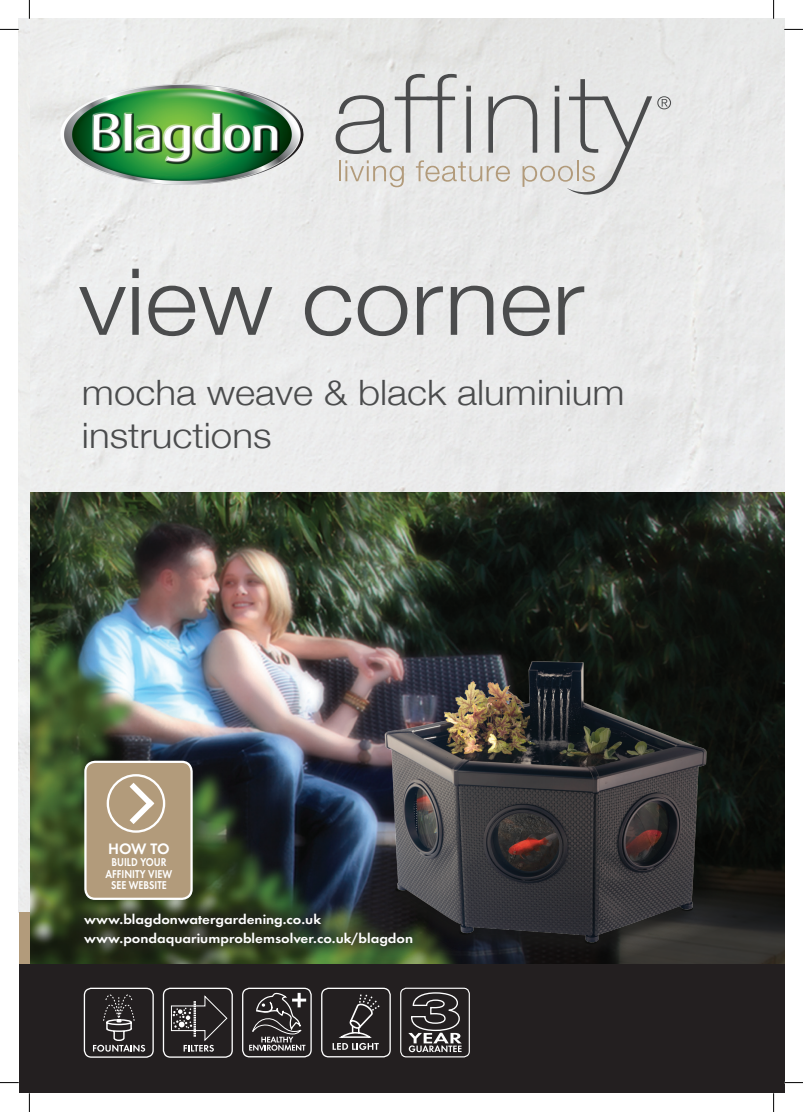
<style>
.page{position:relative;width:803px;height:1112px;background:#fff}
.page>*{position:absolute;margin:0;border:0;box-sizing:border-box;transform-origin:0 0}
.t1{font:300 92.5px "Helvetica Neue";color:#4b4c4d;scale:1.1 1}
.t2{font:300 35px/43.8px "Helvetica Neue";color:#4b4c4d;scale:1.1 1}
.t3{font:600 15.75px "Futura T";color:#fff}
.t4{font:600 13.75px/18.8px "Futura T";color:#fff;scale:1.1 1}
.t5{font:600 11.75px/11.8px "Futura T";color:#fff;text-align:center;scale:.85 1}
</style>
<div class="page">
<div style="left:29px;top:19px;width:755px;height:473px;background:#eaeaea"></div>
<svg style="left:30px;top:492px;width:754px;height:471px;background:#232c1f"></svg>
<img style="left:29px;top:547px;width:477px;height:416px">
<div style="left:19px;top:912px;width:10px;height:60px;background:#b29b7b"></div>
<div style="left:19px;top:963px;width:765px;height:129px;background:#231f20"></div>
<img style="left:60px;top:84px;width:146px;height:101px">
<svg style="left:336px;top:74px;width:335px;height:120px;background:#d4d4d3"></svg>
<div style="left:85px;top:761px;width:107px;height:137px;background:#b29b7b;border-radius:10px"></div>
<div style="left:84px;top:760px;width:109px;height:139px;border:2px solid #fff;border-radius:10px"></div>
<div style="left:107px;top:774px;width:58px;height:58px;border:2px solid #fff;border-radius:50%"></div>
<svg style="left:130px;top:782px;width:24px;height:41px"></svg>
<svg style="left:69px;top:897px;width:359px;height:64px;background:#323d25"></svg>
<div style="left:84px;top:987px;width:70px;height:70px;border:1px solid #fff;border-radius:7px"></div>
<svg style="left:93px;top:987px;width:52px;height:64px"></svg>
<div style="left:163px;top:987px;width:70px;height:70px;border:1px solid #fff;border-radius:7px"></div>
<svg style="left:170px;top:995px;width:58px;height:56px"></svg>
<div style="left:242px;top:987px;width:70px;height:70px;border:1px solid #fff;border-radius:7px"></div>
<svg style="left:249px;top:992px;width:58px;height:66px"></svg>
<div style="left:321px;top:987px;width:70px;height:70px;border:1px solid #fff;border-radius:7px"></div>
<svg style="left:333px;top:994px;width:47px;height:55px"></svg>
<svg style="left:408px;top:992px;width:54px;height:59px"></svg>
<div style="left:400px;top:987px;width:70px;height:70px;border:1px solid #fff;border-radius:6px"></div>
<img style="left:298px;top:767px;width:486px;height:193px">
<img style="left:306px;top:628px;width:478px;height:327px">
<svg style="left:0;top:29px;width:19px;height:1px"></svg>
<svg style="left:784px;top:29px;width:19px;height:1px"></svg>
<svg style="left:0;top:1082px;width:19px;height:1px"></svg>
<svg style="left:784px;top:1081px;width:19px;height:2px"></svg>
<svg style="left:29px;top:0;width:1px;height:19px"></svg>
<svg style="left:29px;top:1092px;width:1px;height:19px"></svg>
<svg style="left:773px;top:0;width:1px;height:19px"></svg>
<svg style="left:773px;top:1092px;width:1px;height:19px"></svg>
<h1 class="t1" style="left:79px;top:227px;width:461px">view corner</h1>
<h2 class="t2" style="left:82px;top:367px;width:495px">mocha weave &amp; black aluminium instructions</h2>
<p class="t3" style="left:108px;top:839px;width:63px">HOW TO</p>
<p class="t5" style="left:106px;top:855px;width:80px">BUILD YOUR<br>AFFINITY VIEW<br>SEE WEBSITE</p>
<p class="t4" style="left:84px;top:909px;width:300px">www.blagdonwatergardening.co.uk www.pondaquariumproblemsolver.co.uk/blagdon</p>
</div>
